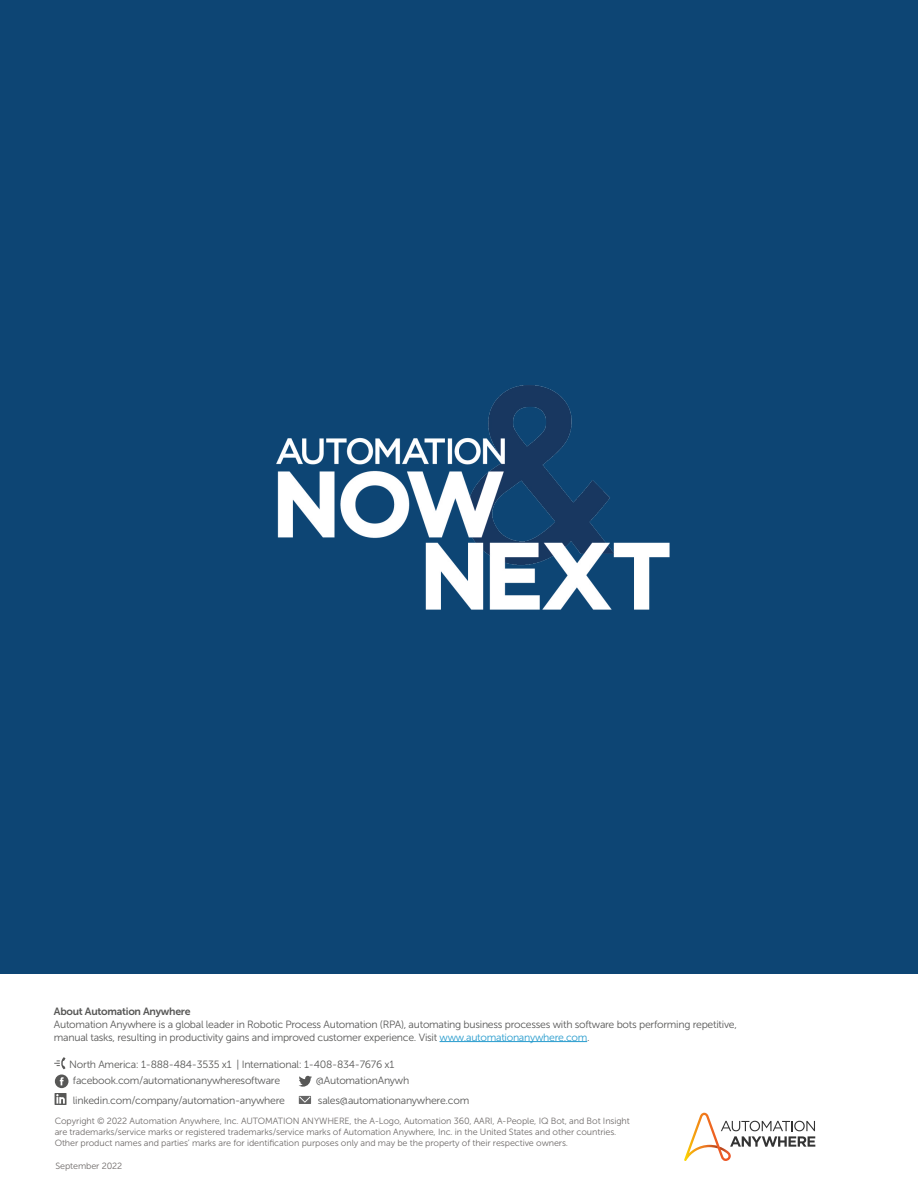
<style>
.page{position:relative;width:918px;height:1188px;background:#fff}
.page>*{position:absolute;margin:0;border:0;box-sizing:border-box;transform-origin:0 0}
.t1{font:10.5px/12.6px "Museo Sans 300";letter-spacing:-.025em;color:#575756}
.t2{font:10.5px "Museo Sans 700";letter-spacing:-.025em;color:#575756}
.t3{font:9px/10.8px "Museo Sans 300";letter-spacing:-.01em;color:#6f6b6a}
.s1{color:#269bcd}
</style>
<div class="page">
<div style="left:0;top:0;width:918px;height:973px;background:#0d4574"></div>
<hr style="left:440px;top:1041px;width:147px;height:1px;background:#269bcd">
<svg style="left:55px;top:1093px;width:12px;height:12px"></svg>
<svg style="left:54px;top:1057px;width:11px;height:12px"></svg>
<svg style="left:299px;top:1076px;width:13px;height:11px"></svg>
<svg style="left:299px;top:1096px;width:12px;height:8px"></svg>
<div style="left:55px;top:1075px;width:13px;height:13px;background:#575756;border-radius:50%"></div>
<svg style="left:60px;top:1077px;width:4px;height:8px"></svg>
<svg style="left:684px;top:1113px;width:131px;height:48px"></svg>
<img style="left:276px;top:385px;width:394px;height:225px">
<p class="t2" style="left:54px;top:1006px;width:138px">About Automation Anywhere</p>
<p class="t1" style="left:54px;top:1018px;width:685px">Automation Anywhere is a global leader in Robotic Process Automation (RPA), automating business processes with software bots performing repetitive, manual tasks, resulting in productivity gains and improved customer experience. Visit <span class="s1">www.automationanywhere.com</span>.</p>
<p class="t1" style="left:73px;top:1056px;width:323px;line-height:16.5px;text-indent:-4px">North America: 1-888-484-3535 x1 | International: 1-408-834-7676 x1 facebook.com/automationanywheresoftware</p>
<p class="t1" style="left:316px;top:1074px;width:95px">@AutomationAnywh</p>
<p class="t1" style="left:73px;top:1094px;width:213px">linkedin.com/company/automation-anywhere</p>
<p class="t1" style="left:318px;top:1094px;width:153px">sales@automationanywhere.com</p>
<p class="t3" style="left:55px;top:1116px;width:577px">Copyright © 2022 Automation Anywhere, Inc. AUTOMATION ANYWHERE, the A-Logo, Automation 360, AARI, A-People, IQ Bot, and Bot Insight are trademarks/service marks or registered trademarks/service marks of Automation Anywhere, Inc. in the United States and other countries.<br>Other product names and parties’ marks are for identification purposes only and may be the property of their respective owners.</p>
<p class="t3" style="left:55px;top:1160px;width:68px">September 2022</p>
</div>
